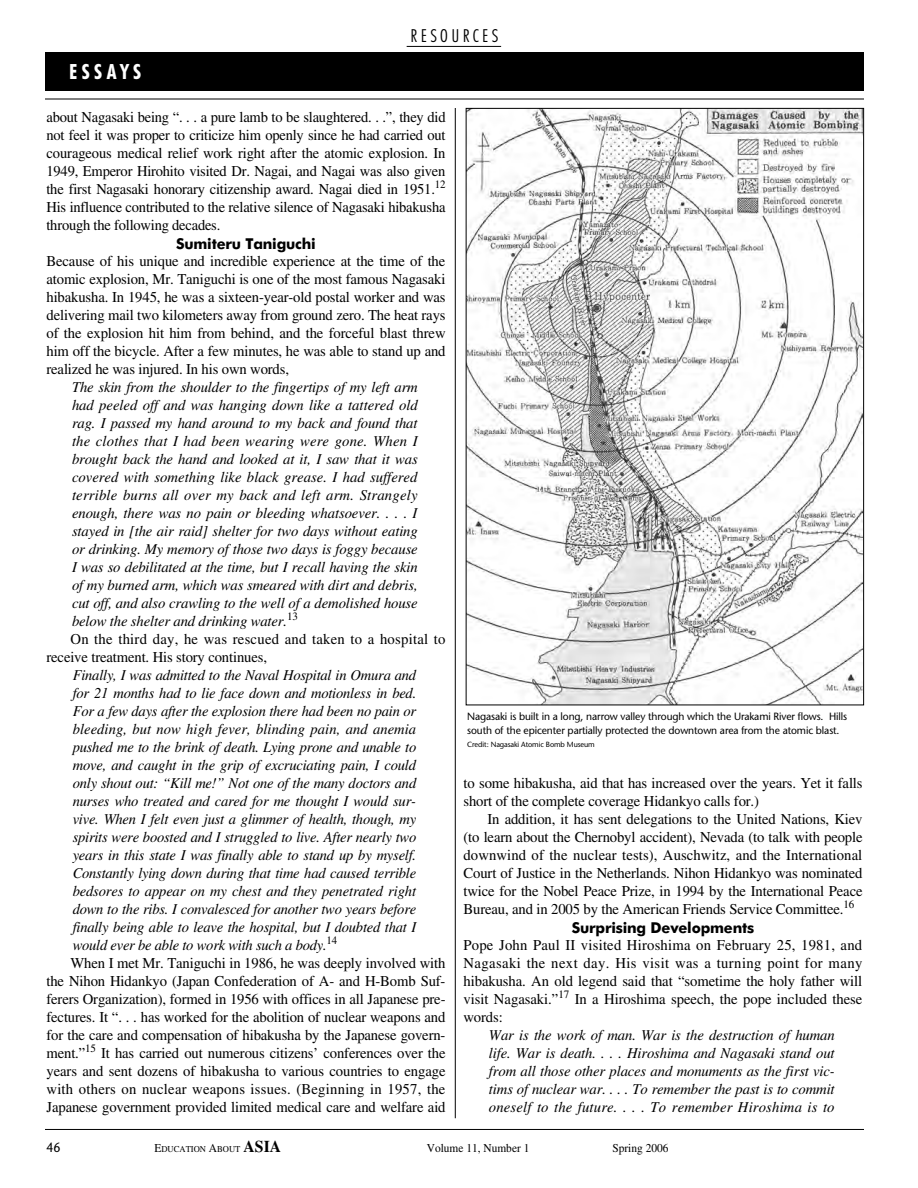
<style>
.page{position:relative;width:918px;height:1188px;background:#fff}
.page>*{position:absolute;margin:0;border:0;box-sizing:border-box;transform-origin:0 0}
.t1{font:700 condensed 21px "Futura BT";letter-spacing:.21em;color:#fff}
.t2{font:300 condensed 18px "Futura BT";letter-spacing:.185em;color:#000}
.t3{font:15px/18px "EAA Times";letter-spacing:-.01em;color:#000;text-align:justify}
.t4{font:italic 15px/18px "EAA Times";letter-spacing:-.01em;color:#000;text-align:justify}
.t5{font:15px "EAA Times";letter-spacing:.015em;color:#000}
.t6{font:italic 15px "EAA Times";letter-spacing:.015em;color:#000}
.t7{font:italic 15px "EAA Times";letter-spacing:.01em;color:#000}
.t8{font:700 15px "Futura BT";letter-spacing:-.015em;color:#000}
.t9{font:13.5px "Stone Sans";color:#000;scale:.9 1}
.t10{font:12px "EAA Times";color:#000;scale:.95 1}
.t11{font:10.5px/13.5px "Stone Sans";letter-spacing:-.01em;color:#000}
.t12{font:9px "EAA Times";color:#000;scale:.95 1}
.t13{font:7.5px "Stone Sans";letter-spacing:-.01em;color:#000}
.s1{font-size:12px}
.s2{font-weight:700;font-size:16.5px}
</style>
<div class="page">
<div style="left:45px;top:53px;width:819px;height:38px;background:#000"></div>
<hr style="left:45px;top:1129px;width:819px;height:1px;background:#000">
<hr style="left:455px;top:108px;width:1px;height:1010px;background:#000">
<hr style="left:45px;top:99px;width:819px;height:1px;background:#000">
<hr style="left:407px;top:46px;width:94px;height:1px;background:#000">
<img style="left:468px;top:110px;width:394px;height:593px">
<h1 class="t1" style="left:69px;top:63px;width:74px">ESSAYS</h1>
<p class="t2" style="left:411px;top:28px;width:89px">RESOURCES</p>
<p class="t3" style="left:46px;top:109px;width:401px">about Nagasaki being “. . . a pure lamb to be slaughtered. . .”, they did not feel it was proper to criticize him openly since he had carried out courageous medical relief work right after the atomic explosion. In 1949, Emperor Hirohito visited Dr. Nagai, and Nagai was also given the first Nagasaki honorary citizenship award. Nagai died in 1951.<sup>12<br></sup>His influence contributed to the relative silence of Nagasaki hibakusha through the following decades.</p>
<p class="t8" style="left:176px;top:238px;width:141px">Sumiteru Taniguchi</p>
<p class="t3" style="left:47px;top:253px;width:401px">Because of his unique and incredible experience at the time of the atomic explosion, Mr. Taniguchi is one of the most famous Nagasaki hibakusha. In 1945, he was a sixteen-year-old postal worker and was delivering mail two kilometers away from ground zero. The heat rays of the explosion hit him from behind, and the forceful blast threw him off the bicycle. After a few minutes, he was able to stand up and realized he was injured. In his own words,</p>
<p class="t4" style="left:72px;top:379px;width:347px">The skin from the shoulder to the fingertips of my left arm</p>
<p class="t4" style="left:72px;top:397px;width:347px">had peeled off and was hanging down like a tattered old</p>
<p class="t4" style="left:72px;top:415px;width:347px">rag. I passed my hand around to my back and found that</p>
<p class="t7" style="left:72px;top:435px;width:347px">the clothes that I had been wearing were gone. When I</p>
<p class="t4" style="left:72px;top:451px;width:347px">brought back the hand and looked at it, I saw that it was</p>
<p class="t4" style="left:72px;top:469px;width:347px">covered with something like black grease. I had suffered</p>
<p class="t6" style="left:72px;top:489px;width:347px">terrible burns all over my back and left arm. Strangely</p>
<p class="t4" style="left:72px;top:505px;width:347px">enough, there was no pain or bleeding whatsoever. . . . I</p>
<p class="t4" style="left:72px;top:523px;width:347px">stayed in [the air raid] shelter for two days without eating</p>
<p class="t4" style="left:72px;top:541px;width:347px">or drinking. My memory of those two days is foggy because</p>
<p class="t4" style="left:72px;top:559px;width:347px">I was so debilitated at the time, but I recall having the skin</p>
<p class="t4" style="left:72px;top:577px;width:347px">of my burned arm, which was smeared with dirt and debris,</p>
<p class="t4" style="left:72px;top:595px;width:347px">cut off, and also crawling to the well of a demolished house</p>
<p class="t4" style="left:72px;top:613px;width:227px">below the shelter and drinking water.<sup>13</sup></p>
<p class="t5" style="left:70px;top:633px;width:377px">On the third day, he was rescued and taken to a hospital to</p>
<p class="t3" style="left:47px;top:649px;width:222px">receive treatment. His story continues,</p>
<p class="t4" style="left:73px;top:667px;width:345px">Finally, I was admitted to the Naval Hospital in Omura and</p>
<p class="t4" style="left:73px;top:685px;width:345px">for 21 months had to lie face down and motionless in bed.</p>
<p class="t4" style="left:73px;top:703px;width:345px">For a few days after the explosion there had been no pain or</p>
<p class="t4" style="left:73px;top:721px;width:345px">bleeding, but now high fever, blinding pain, and anemia</p>
<p class="t4" style="left:73px;top:739px;width:345px">pushed me to the brink of death. Lying prone and unable to</p>
<p class="t4" style="left:73px;top:757px;width:345px">move, and caught in the grip of excruciating pain, I could</p>
<p class="t4" style="left:73px;top:775px;width:345px">only shout out: “Kill me!” Not one of the many doctors and</p>
<p class="t4" style="left:73px;top:793px;width:345px">nurses who treated and cared for me thought I would sur-</p>
<p class="t4" style="left:73px;top:811px;width:345px">vive. When I felt even just a glimmer of health, though, my</p>
<p class="t4" style="left:73px;top:829px;width:345px">spirits were boosted and I struggled to live. After nearly two</p>
<p class="t4" style="left:73px;top:847px;width:345px">years in this state I was finally able to stand up by myself.</p>
<p class="t4" style="left:73px;top:865px;width:345px">Constantly lying down during that time had caused terrible</p>
<p class="t4" style="left:73px;top:883px;width:345px">bedsores to appear on my chest and they penetrated right</p>
<p class="t4" style="left:73px;top:901px;width:345px">down to the ribs. I convalesced for another two years before</p>
<p class="t4" style="left:73px;top:919px;width:345px">finally being able to leave the hospital, but I doubted that I</p>
<p class="t4" style="left:73px;top:937px;width:266px">would ever be able to work with such a body.<sup>14</sup></p>
<p class="t3" style="left:70px;top:955px;width:377px">When I met Mr. Taniguchi in 1986, he was deeply involved with</p>
<p class="t3" style="left:47px;top:973px;width:401px">the Nihon Hidankyo (Japan Confederation of A- and H-Bomb Suf-</p>
<p class="t3" style="left:47px;top:991px;width:401px">ferers Organization), formed in 1956 with offices in all Japanese pre-</p>
<p class="t3" style="left:47px;top:1009px;width:400px">fectures. It “. . . has worked for the abolition of nuclear weapons and</p>
<p class="t3" style="left:47px;top:1027px;width:401px">for the care and compensation of hibakusha by the Japanese govern-</p>
<p class="t3" style="left:47px;top:1045px;width:401px">ment.”<sup>15</sup> It has carried out numerous citizens’ conferences over the</p>
<p class="t3" style="left:47px;top:1063px;width:401px">years and sent dozens of hibakusha to various countries to engage</p>
<p class="t5" style="left:47px;top:1083px;width:400px">with others on nuclear weapons issues. (Beginning in 1957, the</p>
<p class="t3" style="left:47px;top:1099px;width:401px">Japanese government provided limited medical care and welfare aid</p>
<p class="t11" style="left:467px;top:711px;width:381px">Nagasaki is built in a long, narrow valley through which the Urakami River flows. Hills south of the epicenter partially protected the downtown area from the atomic blast.</p>
<p class="t13" style="left:467px;top:742px;width:129px">Credit: Nagasaki Atomic Bomb Museum</p>
<p class="t3" style="left:464px;top:775px;width:401px">to some hibakusha, aid that has increased over the years. Yet it falls short of the complete coverage Hidankyo calls for.)</p>
<p class="t3" style="left:464px;top:811px;width:401px;text-indent:24px">In addition, it has sent delegations to the United Nations, Kiev (to learn about the Chernobyl accident), Nevada (to talk with people downwind of the nuclear tests), Auschwitz, and the International Court of Justice in the Netherlands. Nihon Hidankyo was nominated twice for the Nobel Peace Prize, in 1994 by the International Peace Bureau, and in 2005 by the American Friends Service Committee.<sup>16</sup></p>
<p class="t8" style="left:572px;top:922px;width:184px">Surprising Developments</p>
<p class="t3" style="left:464px;top:937px;width:401px">Pope John Paul II visited Hiroshima on February 25, 1981, and Nagasaki the next day. His visit was a turning point for many hibakusha. An old legend said that “sometime the holy father will visit Nagasaki.”<sup>17</sup> In a Hiroshima speech, the pope included these words:</p>
<p class="t4" style="left:489px;top:1027px;width:347px">War is the work of man. War is the destruction of human life. War is death. . . . Hiroshima and Nagasaki stand out from all those other places and monuments as the first vic&shy;tims of nuclear war. . . . To remember the past is to commit oneself to the future. . . . To remember Hiroshima is to</p>
<p class="t9" style="left:47px;top:1142px;width:17px">46</p>
<p class="t12" style="left:155px;top:1146px;width:135px"><span class="s1">E</span>DUCATION <span class="s1">A</span>BOUT <span class="s2">ASIA</span></p>
<p class="t10" style="left:427px;top:1144px;width:109px">Volume 11, Number 1</p>
<p class="t10" style="left:612px;top:1144px;width:61px">Spring 2006</p>
</div>
